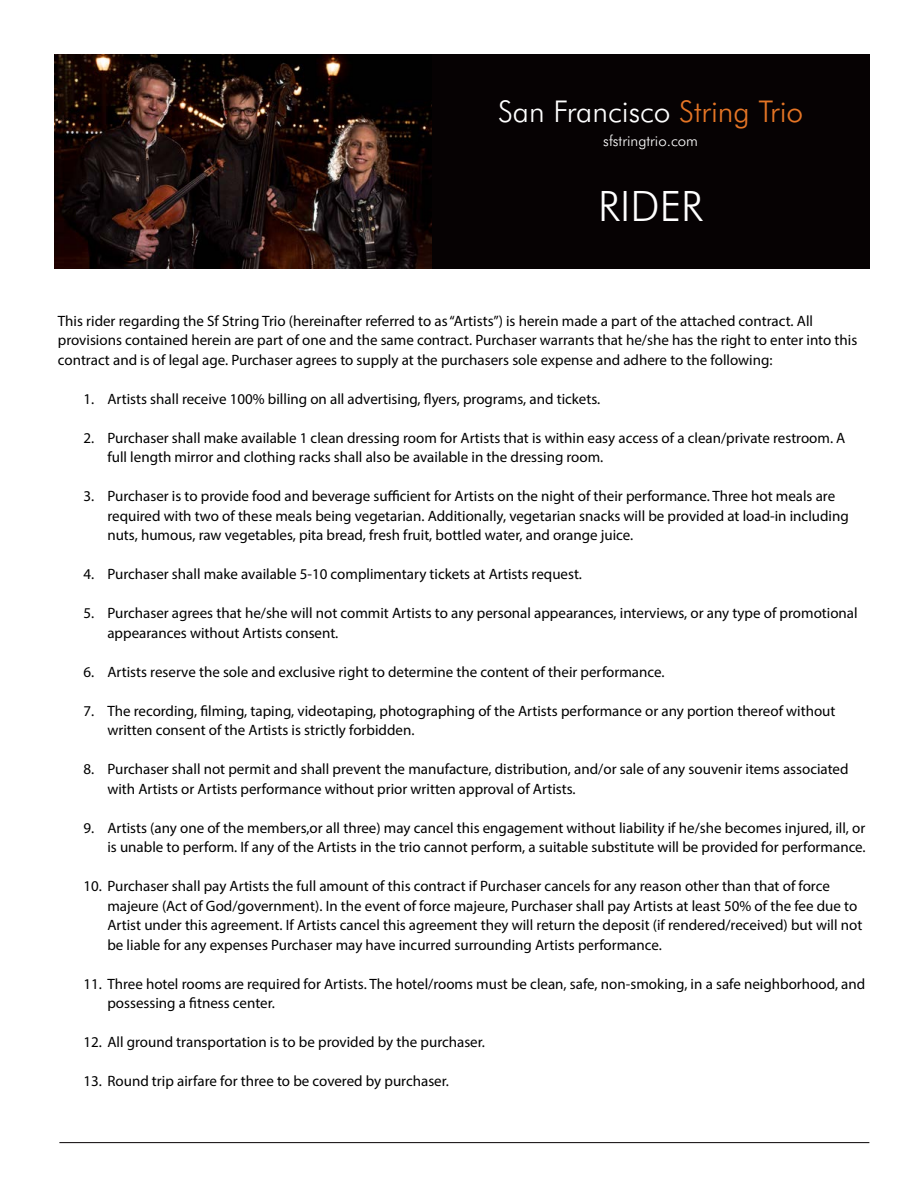
<style>
.page{position:relative;width:918px;height:1188px;background:#fff}
.page>*{position:absolute;margin:0;border:0;box-sizing:border-box;transform-origin:0 0}
.t1{font:300 42px "Futura BT";color:#fff}
.t2{font:300 30px "Futura BT";color:#fff}
.t3{font:15px/19.5px "Myriad Pro";color:#000}
.t4{font:300 15px "Futura BT";color:#fff}
.s1{color:#e57525}
</style>
<div class="page">
<div style="left:432px;top:54px;width:437px;height:214px;background:#060203"></div>
<img style="left:54px;top:54px;width:378px;height:214px">
<hr style="left:59px;top:1142px;width:810px;height:1px;background:#060203">
<p class="t2" style="left:498px;top:93px;width:307px">San Francisco <span class="s1">String Trio</span></p>
<p class="t4" style="left:603px;top:131px;width:96px">sfstringtrio.com</p>
<p class="t1" style="left:598px;top:181px;width:107px">RIDER</p>
<p class="t3" style="left:58px;top:311px;width:801px">This rider regarding the Sf String Trio (hereinafter referred to as “Artists”) is herein made a part of the attached contract. All provisions contained herein are part of one and the same contract. Purchaser warrants that he/she has the right to enter into this contract and is of legal age. Purchaser agrees to supply at the purchasers sole expense and adhere to the following:</p>
<p class="t3" style="left:83px;top:389px;width:518px">1. Artists shall receive 100% billing on all advertising, flyers, programs, and tickets.</p>
<p class="t3" style="left:107px;top:428px;width:740px;text-indent:-24px">2. Purchaser shall make available 1 clean dressing room for Artists that is within easy access of a clean/private restroom. A full length mirror and clothing racks shall also be available in the dressing room.</p>
<p class="t3" style="left:107px;top:486px;width:743px;text-indent:-24px">3. Purchaser is to provide food and beverage sufficient for Artists on the night of their performance. Three hot meals are required with two of these meals being vegetarian. Additionally, vegetarian snacks will be provided at load-in including nuts, humous, raw vegetables, pita bread, fresh fruit, bottled water, and orange juice.</p>
<p class="t3" style="left:83px;top:564px;width:500px">4. Purchaser shall make available 5-10 complimentary tickets at Artists request.</p>
<p class="t3" style="left:107px;top:603px;width:752px;text-indent:-24px">5. Purchaser agrees that he/she will not commit Artists to any personal appearances, interviews, or any type of promotional appearances without Artists consent.</p>
<p class="t3" style="left:83px;top:662px;width:583px">6. Artists reserve the sole and exclusive right to determine the content of their performance.</p>
<p class="t3" style="left:107px;top:701px;width:730px;text-indent:-24px">7. The recording, filming, taping, videotaping, photographing of the Artists performance or any portion thereof without written consent of the Artists is strictly forbidden.</p>
<p class="t3" style="left:107px;top:759px;width:743px;text-indent:-24px">8. Purchaser shall not permit and shall prevent the manufacture, distribution, and/or sale of any souvenir items associated with Artists or Artists performance without prior written approval of Artists.</p>
<p class="t3" style="left:83px;top:818px;width:784px;text-align:right">9. Artists (any one of the members,or all three) may cancel this engagement without liability if he/she becomes injured, ill, or is unable to perform. If any of the Artists in the trio cannot perform, a suitable substitute will be provided for performance.</p>
<p class="t3" style="left:107px;top:876px;width:756px;text-indent:-24px">10. Purchaser shall pay Artists the full amount of this contract if Purchaser cancels for any reason other than that of force majeure (Act of God/government). In the event of force majeure, Purchaser shall pay Artists at least 50% of the fee due to Artist under this agreement. If Artists cancel this agreement they will return the deposit (if rendered/received) but will not be liable for any expenses Purchaser may have incurred surrounding Artists performance.</p>
<p class="t3" style="left:107px;top:974px;width:759px;text-indent:-24px">11. Three hotel rooms are required for Artists. The hotel/rooms must be clean, safe, non-smoking, in a safe neighborhood, and possessing a fitness center.</p>
<p class="t3" style="left:83px;top:1032px;width:403px">12. All ground transportation is to be provided by the purchaser.</p>
<p class="t3" style="left:83px;top:1071px;width:367px">13. Round trip airfare for three to be covered by purchaser.</p>
</div>
